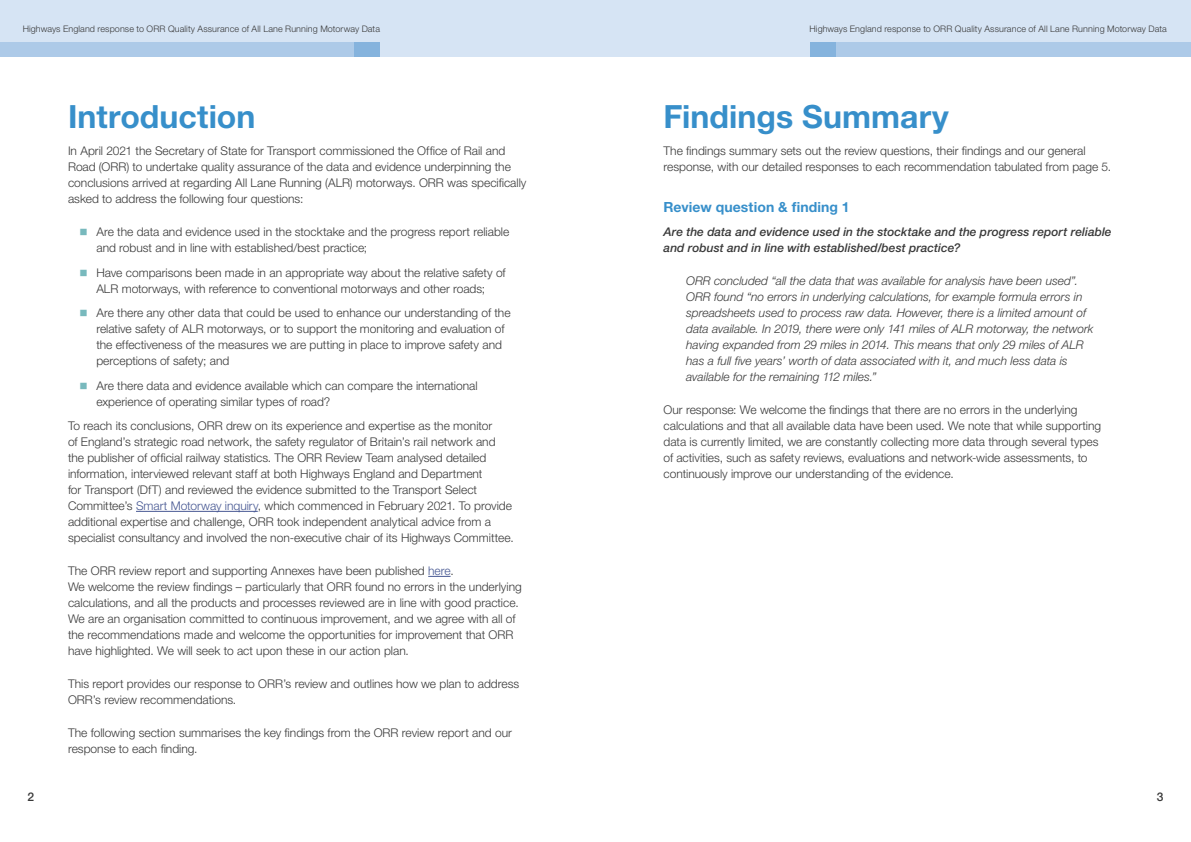
<style>
.page{position:relative;width:1191px;height:842px;background:#fff}
.page>*{position:absolute;margin:0;border:0;box-sizing:border-box;transform-origin:0 0}
.Medium_Headline{font:700 32px "Helvetica Neue LT Pro";color:#378fca}
.B_Head{font:700 14px "Helvetica Neue LT Pro";letter-spacing:.005em;color:#378fca}
.Body_text_space_afte{font:300 12px/16px "Helvetica Neue LT Pro";color:#393939}
.First_Level_Bulleted{font:300 12px/16px "Helvetica Neue LT Pro";color:#393939}
.Pull_out_text{font:italic 300 12px/16px "Helvetica Neue LT Pro";letter-spacing:-.005em;color:#393939}
.Body_text_space_afte-2{font:italic 500 12px/16px "Helvetica Neue LT Pro";color:#393939}
.t1{font:500 12px "Helvetica Neue LT Pro";color:#393939}
.t2{font:300 9px "Helvetica Neue LT Pro";letter-spacing:.01em;color:#393939}
.s1{color:#465792}
</style>
<div class="page">
<div style="left:0;top:0;width:595px;height:57px;background:#d6e4f4"></div>
<div style="left:595px;top:0;width:596px;height:57px;background:#d6e4f4"></div>
<div style="left:836px;top:43px;width:355px;height:14px;background:#adcae8"></div>
<div style="left:810px;top:43px;width:26px;height:14px;background:#85b3dd"></div>
<div style="left:0;top:43px;width:354px;height:14px;background:#adcae8"></div>
<div style="left:354px;top:43px;width:26px;height:14px;background:#85b3dd"></div>
<hr style="left:136px;top:511px;width:122px;height:1px;background:#465792">
<svg style="left:428px;top:576px;width:22px;height:1px"></svg>
<p class="t2" style="left:23px;top:23px;width:359px">Highways England response to ORR Quality Assurance of All Lane Running Motorway Data</p>
<p class="t2" style="left:809px;top:23px;width:359px">Highways England response to ORR Quality Assurance of All Lane Running Motorway Data</p>
<h2 class="Medium_Headline" style="left:68px;top:97px;width:189px">Introduction</h2>
<p class="Body_text_space_afte" style="left:68px;top:143px;width:460px">In April 2021 the Secretary of State for Transport commissioned the Office of Rail and Road (ORR) to undertake quality assurance of the data and evidence underpinning the conclusions arrived at regarding All Lane Running (ALR) motorways. ORR was specifically asked to address the following four questions:</p>
<p class="First_Level_Bulleted" style="left:96px;top:224px;width:414px">Are the data and evidence used in the stocktake and the progress report reliable and robust and in line with established/best practice;</p>
<p class="First_Level_Bulleted" style="left:96px;top:264px;width:411px">Have comparisons been made in an appropriate way about the relative safety of<br>ALR motorways, with reference to conventional motorways and other roads;</p>
<p class="First_Level_Bulleted" style="left:96px;top:305px;width:416px">Are there any other data that could be used to enhance our understanding of the relative safety of ALR motorways, or to support the monitoring and evaluation of the effectiveness of the measures we are putting in place to improve safety and perceptions of safety; and</p>
<p class="First_Level_Bulleted" style="left:96px;top:377px;width:383px">Are there data and evidence available which can compare the international experience of operating similar types of road?</p>
<p class="Body_text_space_afte" style="left:68px;top:418px;width:447px">To reach its conclusions, ORR drew on its experience and expertise as the monitor<br>of England’s strategic road network, the safety regulator of Britain’s rail network and the publisher of official railway statistics. The ORR Review Team analysed detailed information, interviewed relevant staff at both Highways England and Department<br>for Transport (DfT) and reviewed the evidence submitted to the Transport Select Committee’s <span class="s1">Smart Motorway inquiry</span>, which commenced in February 2021. To provide additional expertise and challenge, ORR took independent analytical advice from a specialist consultancy and involved the non-executive chair of its Highways Committee.</p>
<p class="Body_text_space_afte" style="left:68px;top:563px;width:455px">The ORR review report and supporting Annexes have been published <span class="s1">here</span>.<br>We welcome the review findings – particularly that ORR found no errors in the underlying calculations, and all the products and processes reviewed are in line with good practice.<br>We are an organisation committed to continuous improvement, and we agree with all of the recommendations made and welcome the opportunities for improvement that ORR have highlighted. We will seek to act upon these in our action plan.</p>
<p class="Body_text_space_afte" style="left:68px;top:676px;width:453px">This report provides our response to ORR’s review and outlines how we plan to address<br>ORR’s review recommendations.</p>
<p class="Body_text_space_afte" style="left:68px;top:725px;width:445px">The following section summarises the key findings from the ORR review report and our response to each finding.</p>
<h2 class="Medium_Headline" style="left:663px;top:97px;width:287px">Findings Summary</h2>
<p class="Body_text_space_afte" style="left:663px;top:143px;width:449px">The findings summary sets out the review questions, their findings and our general response, with our detailed responses to each recommendation tabulated from page 5.</p>
<h2 class="B_Head" style="left:663px;top:198px;width:188px">Review question &amp; finding 1</h2>
<p class="Body_text_space_afte-2" style="left:663px;top:224px;width:449px">Are the data and evidence used in the stocktake and the progress report reliable and robust and in line with established/best practice?</p>
<p class="Pull_out_text" style="left:686px;top:273px;width:409px">ORR concluded “all the data that was available for analysis have been used”.<br>ORR found “no errors in underlying calculations, for example formula errors in spreadsheets used to process raw data. However, there is a limited amount of data available. In 2019, there were only 141 miles of ALR motorway, the network having expanded from 29 miles in 2014. This means that only 29 miles of ALR has a full five years’ worth of data associated with it, and much less data is available for the remaining 112 miles.”</p>
<p class="Body_text_space_afte" style="left:663px;top:402px;width:439px">Our response: We welcome the findings that there are no errors in the underlying calculations and that all available data have been used. We note that while supporting data is currently limited, we are constantly collecting more data through several types of activities, such as safety reviews, evaluations and network-wide assessments, to continuously improve our understanding of the evidence.</p>
<p class="t1" style="left:27px;top:789px;width:8px">2</p>
<p class="t1" style="left:1157px;top:789px;width:8px">3</p>
</div>
